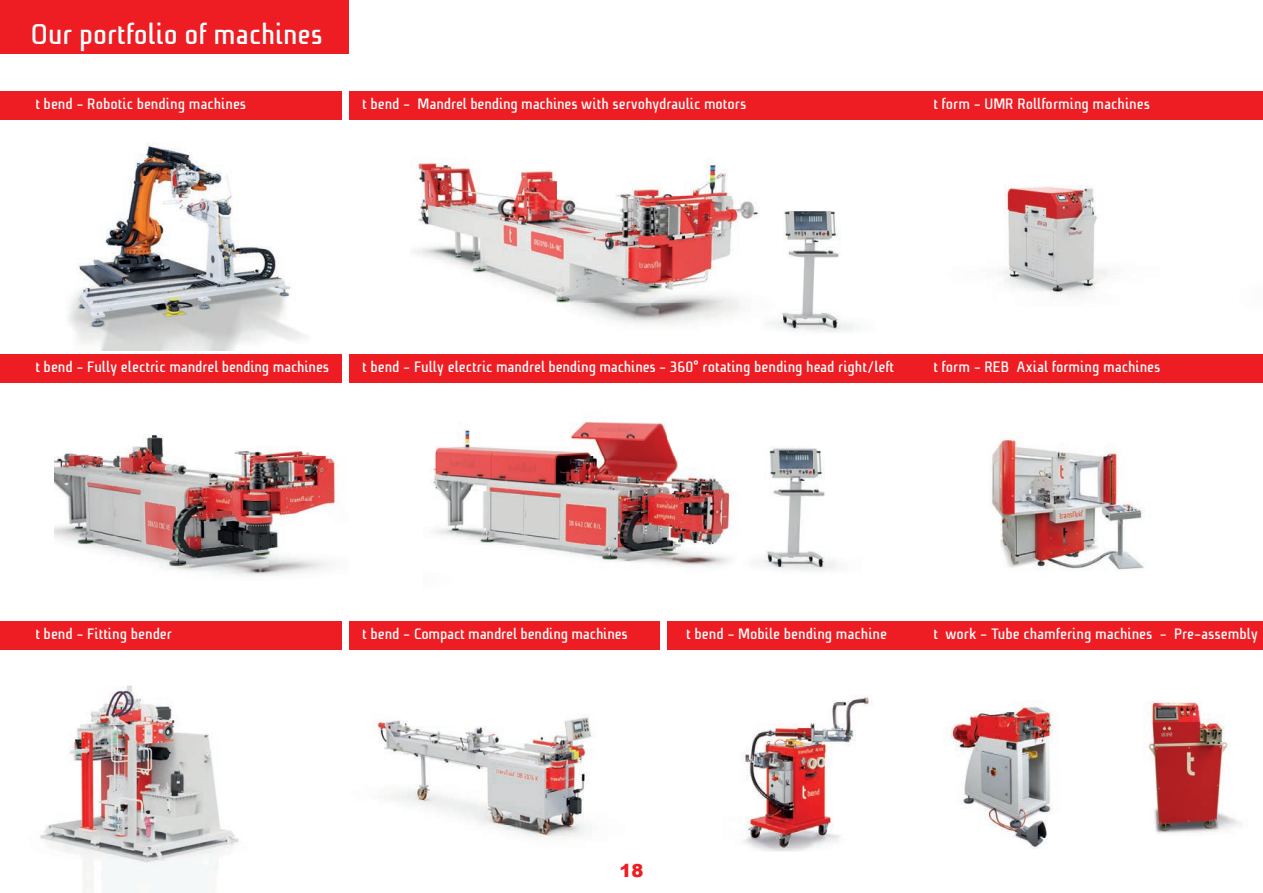
<style>
.page{position:relative;width:1263px;height:893px;background:#fff}
.page>*{position:absolute;margin:0;border:0;box-sizing:border-box;transform-origin:0 0}
.t1{font:700 28.5px "Niks";color:#fff}
.t2{font:900 18px "Arial";color:#ee1d23}
.t3{font:700 15px "Niks";color:#fff}
</style>
<div class="page">
<div style="left:904px;top:91px;width:359px;height:28px;background:#ee1d23"></div>
<img style="left:998px;top:185px;width:110px;height:115px">
<div style="left:904px;top:354px;width:359px;height:28px;background:#ee1d23"></div>
<div style="left:904px;top:621px;width:359px;height:28px;background:#ee1d23"></div>
<img style="left:946px;top:706px;width:109px;height:143px">
<img style="left:1148px;top:702px;width:93px;height:132px">
<img style="left:992px;top:432px;width:153px;height:139px">
<img style="left:411px;top:119px;width:442px;height:77px">
<img style="left:412px;top:196px;width:348px;height:128px">
<img style="left:760px;top:163px;width:93px;height:169px">
<div style="left:0;top:0;width:349px;height:53px;background:#ee1d23"></div>
<img style="left:54px;top:434px;width:285px;height:142px">
<img style="left:433px;top:421px;width:403px;height:150px">
<div style="left:0;top:354px;width:341px;height:28px;background:#ee1d23"></div>
<img style="left:376px;top:715px;width:216px;height:122px">
<img style="left:743px;top:696px;width:126px;height:156px">
<div style="left:349px;top:621px;width:310px;height:28px;background:#ee1d23"></div>
<div style="left:667px;top:621px;width:237px;height:28px;background:#ee1d23"></div>
<div style="left:0;top:91px;width:341px;height:28px;background:#ee1d23"></div>
<img style="left:68px;top:142px;width:239px;height:208px">
<div style="left:0;top:621px;width:341px;height:28px;background:#ee1d23"></div>
<img style="left:40px;top:685px;width:199px;height:208px">
<div style="left:349px;top:354px;width:556px;height:28px;background:#ee1d23"></div>
<div style="left:349px;top:91px;width:556px;height:28px;background:#ee1d23"></div>
<h1 class="t1" style="left:31px;top:14px;width:293px">Our portfolio of machines</h1>
<p class="t3" style="left:35px;top:94px;width:212px">t bend - Robotic bending machines</p>
<p class="t3" style="left:362px;top:94px;width:386px">t bend - Mandrel bending machines with servohydraulic motors</p>
<p class="t3" style="left:933px;top:94px;width:218px">t form - UMR Rollforming machines</p>
<p class="t3" style="left:35px;top:357px;width:295px">t bend - Fully electric mandrel bending machines</p>
<p class="t3" style="left:362px;top:357px;width:534px">t bend - Fully electric mandrel bending machines - 360° rotating bending head right/left</p>
<p class="t3" style="left:933px;top:357px;width:229px">t form - REB Axial forming machines</p>
<p class="t3" style="left:35px;top:623px;width:138px">t bend - Fitting bender</p>
<p class="t3" style="left:362px;top:623px;width:267px">t bend - Compact mandrel bending machines</p>
<p class="t3" style="left:686px;top:623px;width:202px">t bend - Mobile bending machine</p>
<p class="t3" style="left:933px;top:623px;width:326px">t work - Tube chamfering machines - Pre-assembly</p>
<p class="t2" style="left:619px;top:858px;width:26px">18</p>
</div>
